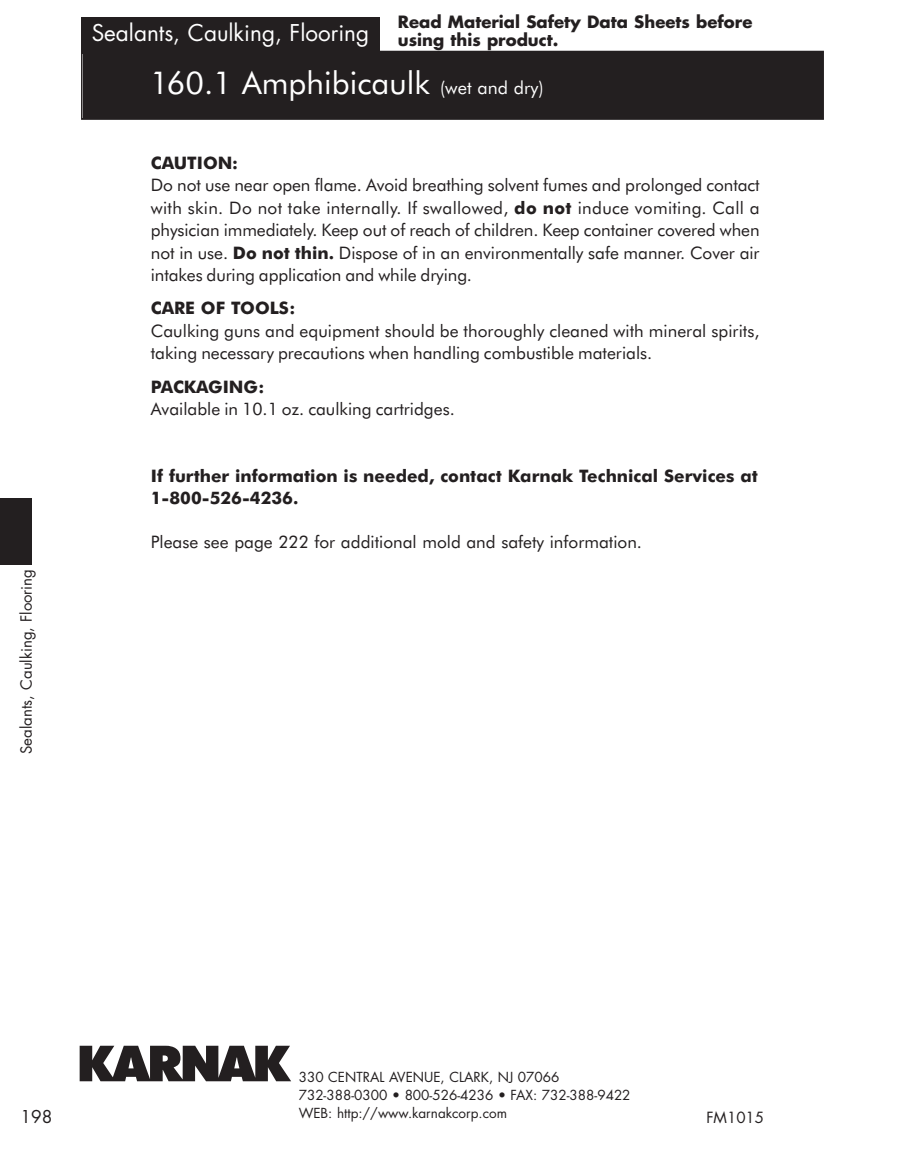
<style>
.page{position:relative;width:905px;height:1161px;background:#fff}
.page>*{position:absolute;margin:0;border:0;box-sizing:border-box;transform-origin:0 0}
.t1{font:31.5px "Futura BT";color:#fff}
.t2{font:22.5px "Futura";color:#fff}
.t3{font:17.25px/22.5px "Futura BT";color:#231f20;text-align:justify}
.t4{font:700 17.25px/22.5px "Futura BT";color:#231f20}
.t5{font:17.25px "Futura";color:#231f20}
.t6{font:700 16.5px/18px "Futura";color:#231f20}
.t7{font:15px "Futura";color:#231f20}
.t8{font:13.5px/17.7px "Futura";color:#231f20}
.s1{font-size:18px}
.s2{font-weight:700}
</style>
<div class="page">
<div style="left:82px;top:52px;width:740px;height:66px;background:#231f20"></div>
<div style="left:81px;top:51px;width:743px;height:69px;border:2px solid #231f20"></div>
<svg style="left:80px;top:1046px;width:211px;height:35px"></svg>
<div style="left:81px;top:18px;width:299px;height:36px;background:#231f20"></div>
<div style="left:0;top:499px;width:32px;height:66px;background:#231f20"></div>
<p class="t7" style="left:20px;top:754px;width:186px;rotate:-90deg">Sealants, Caulking, Flooring</p>
<h2 class="t2" style="left:92px;top:23px;width:279px">Sealants, Caulking, Flooring</h2>
<p class="t6" style="left:398px;top:14px;width:356px">Read Material Safety Data Sheets before using this product.</p>
<h1 class="t1" style="left:150px;top:70px;width:395px">160.1 Amphibicaulk <span class="s1">(wet and dry)</span></h1>
<p class="t4" style="left:151px;top:153px;width:89px">CAUTION:</p>
<p class="t3" style="left:151px;top:175px;width:610px">Do not use near open flame. Avoid breathing solvent fumes and prolonged contact with skin. Do not take internally. If swallowed, <span class="s2">do not</span> induce vomiting. Call a physician immediately. Keep out of reach of children. Keep container covered when not in use. <span class="s2">Do not thin.</span> Dispose of in an environmentally safe manner. Cover air intakes during application and while drying.</p>
<p class="t4" style="left:151px;top:299px;width:146px">CARE OF TOOLS:</p>
<p class="t3" style="left:151px;top:321px;width:610px">Caulking guns and equipment should be thoroughly cleaned with mineral spirits, taking necessary precautions when handling combustible materials.</p>
<p class="t4" style="left:151px;top:377px;width:115px">PACKAGING:</p>
<p class="t3" style="left:151px;top:399px;width:305px">Available in 10.1 oz. caulking cartridges.</p>
<p class="t4" style="left:151px;top:466px;width:608px">If further information is needed, contact Karnak Technical Services at<br>1-800-526-4236.</p>
<p class="t3" style="left:151px;top:532px;width:492px">Please see page 222 for additional mold and safety information.</p>
<p class="t5" style="left:21px;top:1109px;width:33px">198</p>
<p class="t8" style="left:299px;top:1070px;width:333px">330 CENTRAL AVENUE, CLARK, NJ 07066<br>732-388-0300 • 800-526-4236 • FAX: 732-388-9422<br>WEB: http://www.karnakcorp.com</p>
<p class="t7" style="left:706px;top:1111px;width:59px">FM1015</p>
</div>
